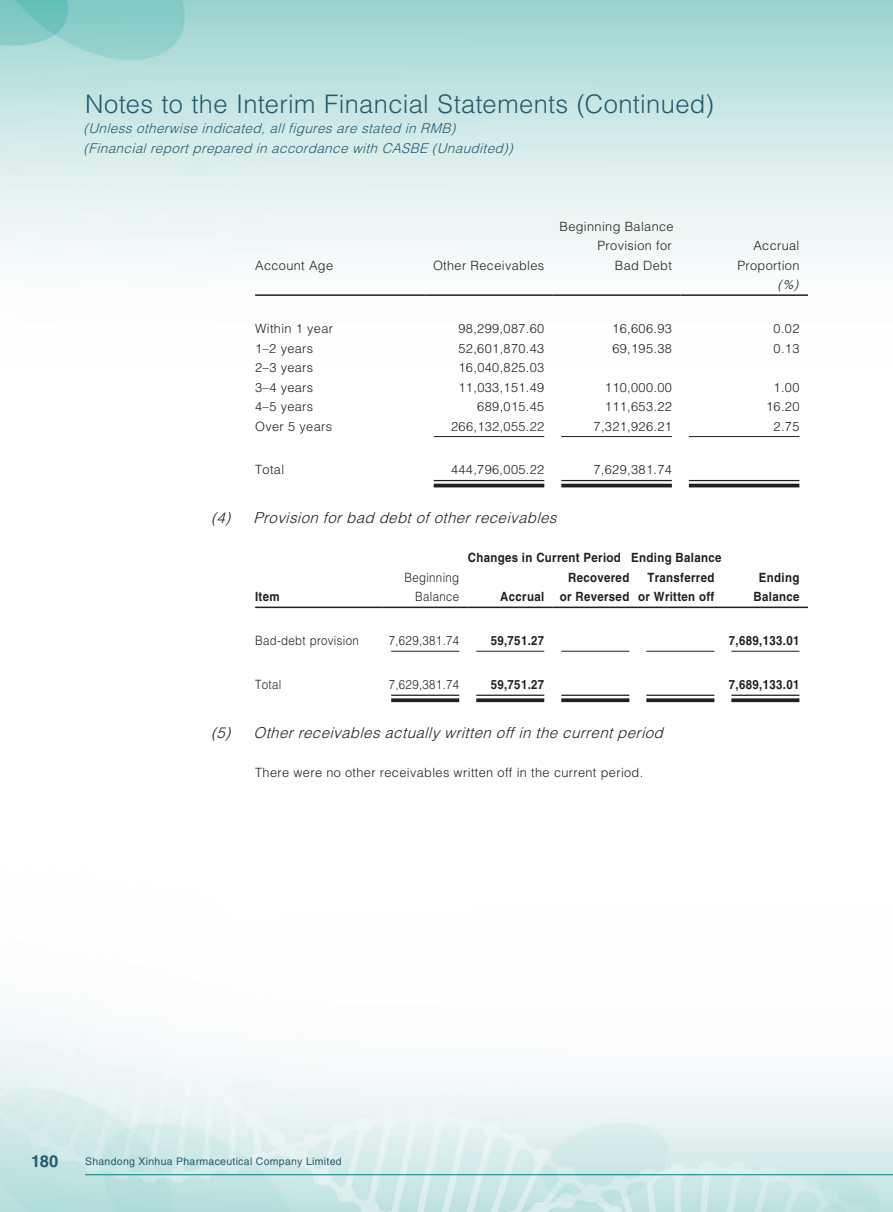
<style>
.page{position:relative;width:893px;height:1212px;background:#fff}
.page>*{position:absolute;margin:0;border:0;box-sizing:border-box;transform-origin:0 0}
.t1{font:300 25.5px "Helvetica LT Std";letter-spacing:.015em;color:#255b6d}
.t2{font:700 16.5px "Helvetica LT Std";color:#255b6d}
.t3{font:italic 300 15px "Helvetica LT Std";color:#231f20}
.t4{font:italic 300 13.5px/19.5px "Helvetica LT Std";color:#255b6d}
.t5{font:300 12.75px/19.5px "Helvetica LT Std";letter-spacing:.03em;color:#231f20;text-align:right}
.t6{font:700 12.75px/19.5px "Helvetica LT Std";letter-spacing:.03em;color:#231f20;text-align:right;scale:.9 1}
.t7{font:300 12.75px/19.5px "Helvetica LT Std";letter-spacing:.03em;color:#231f20;text-align:right;scale:.9 1}
.t8{font:italic 300 12.75px "Helvetica LT Std";color:#231f20}
.t9{font:10.5px "Helvetica LT Std";letter-spacing:.03em;color:#255b6d}
</style>
<div class="page">
<img style="left:0;top:0;width:893px;height:1212px">
<hr style="left:85px;top:1174px;width:808px;height:1px;background:#00827c">
<hr style="left:255px;top:294px;width:170px;height:2px;background:#231f20">
<hr style="left:425px;top:294px;width:128px;height:2px;background:#231f20">
<hr style="left:553px;top:294px;width:127px;height:2px;background:#231f20">
<hr style="left:680px;top:294px;width:128px;height:2px;background:#231f20">
<hr style="left:434px;top:436px;width:110px;height:1px;background:#231f20">
<hr style="left:561px;top:436px;width:111px;height:1px;background:#231f20">
<hr style="left:689px;top:436px;width:110px;height:1px;background:#231f20">
<hr style="left:434px;top:480px;width:110px;height:1px;background:#231f20">
<hr style="left:434px;top:484px;width:110px;height:3px;background:#231f20">
<hr style="left:561px;top:480px;width:111px;height:1px;background:#231f20">
<hr style="left:561px;top:484px;width:111px;height:3px;background:#231f20">
<hr style="left:689px;top:480px;width:110px;height:1px;background:#231f20">
<hr style="left:689px;top:484px;width:110px;height:3px;background:#231f20">
<hr style="left:255px;top:607px;width:128px;height:1px;background:#231f20">
<hr style="left:383px;top:607px;width:85px;height:1px;background:#231f20">
<hr style="left:468px;top:607px;width:85px;height:1px;background:#231f20">
<hr style="left:553px;top:607px;width:85px;height:1px;background:#231f20">
<hr style="left:638px;top:607px;width:85px;height:1px;background:#231f20">
<hr style="left:723px;top:607px;width:85px;height:1px;background:#231f20">
<hr style="left:391px;top:651px;width:68px;height:1px;background:#231f20">
<hr style="left:476px;top:651px;width:68px;height:1px;background:#231f20">
<hr style="left:561px;top:651px;width:68px;height:1px;background:#231f20">
<hr style="left:646px;top:651px;width:68px;height:1px;background:#231f20">
<hr style="left:731px;top:651px;width:68px;height:1px;background:#231f20">
<hr style="left:391px;top:695px;width:68px;height:1px;background:#231f20">
<svg style="left:391px;top:698px;width:68px;height:4px"></svg>
<hr style="left:476px;top:695px;width:68px;height:1px;background:#231f20">
<svg style="left:476px;top:698px;width:68px;height:4px"></svg>
<hr style="left:561px;top:695px;width:68px;height:1px;background:#231f20">
<svg style="left:561px;top:698px;width:68px;height:4px"></svg>
<hr style="left:646px;top:695px;width:68px;height:1px;background:#231f20">
<svg style="left:646px;top:698px;width:68px;height:4px"></svg>
<hr style="left:731px;top:695px;width:68px;height:1px;background:#231f20">
<svg style="left:731px;top:698px;width:68px;height:4px"></svg>
<h1 class="t1" style="left:85px;top:88px;width:630px">Notes to the Interim Financial Statements (Continued)</h1>
<p class="t4" style="left:84px;top:119px;width:435px">(Unlessotherwise indicated,allfiguresare stated in RMB) (Financialreportprepared in accordance with CASBE (Unaudited))</p>
<p class="t5" style="left:255px;top:255px;width:79px">Account Age</p>
<p class="t5" style="left:433px;top:255px;width:113px">Other Receivables</p>
<p class="t5" style="left:559px;top:216px;width:116px">Beginning Balance</p>
<p class="t5" style="left:597px;top:236px;width:76px">Provision for<br>Bad Debt</p>
<p class="t5" style="left:737px;top:236px;width:64px">Accrual<br>Proportion</p>
<p class="t8" style="left:778px;top:276px;width:26px">(%)</p>
<p class="t5" style="left:255px;top:319px;width:79px">Within 1 year</p>
<p class="t5" style="left:458px;top:319px;width:87px">98,299,087.60</p>
<p class="t5" style="left:612px;top:319px;width:61px">16,606.93</p>
<p class="t5" style="left:774px;top:319px;width:27px">0.02</p>
<p class="t5" style="left:255px;top:338px;width:60px">1–2 years</p>
<p class="t5" style="left:458px;top:338px;width:87px">52,601,870.43</p>
<p class="t5" style="left:612px;top:338px;width:61px">69,195.38</p>
<p class="t5" style="left:774px;top:338px;width:27px">0.13</p>
<p class="t5" style="left:255px;top:358px;width:60px">2–3 years</p>
<p class="t5" style="left:459px;top:358px;width:87px">16,040,825.03</p>
<p class="t5" style="left:255px;top:377px;width:60px">3–4 years</p>
<p class="t5" style="left:459px;top:377px;width:87px">11,033,151.49</p>
<p class="t5" style="left:605px;top:377px;width:69px">110,000.00</p>
<p class="t5" style="left:774px;top:377px;width:27px">1.00</p>
<p class="t5" style="left:255px;top:397px;width:60px">4–5 years</p>
<p class="t5" style="left:477px;top:397px;width:69px">689,015.45</p>
<p class="t5" style="left:605px;top:397px;width:69px">111,653.22</p>
<p class="t5" style="left:766px;top:397px;width:35px">16.20</p>
<p class="t5" style="left:255px;top:416px;width:78px">Over 5 years</p>
<p class="t5" style="left:451px;top:416px;width:95px">266,132,055.22</p>
<p class="t5" style="left:594px;top:416px;width:80px">7,321,926.21</p>
<p class="t5" style="left:774px;top:416px;width:27px">2.75</p>
<p class="t5" style="left:255px;top:460px;width:31px">Total</p>
<p class="t5" style="left:451px;top:460px;width:95px">444,796,005.22</p>
<p class="t5" style="left:593px;top:460px;width:80px">7,629,381.74</p>
<p class="t3" style="left:211px;top:508px;width:352px">(4) Provision forbad debtofotherreceivables</p>
<p class="t6" style="left:255px;top:587px;width:29px">Item</p>
<p class="t7" style="left:404px;top:567px;width:62px">Beginning<br>Balance</p>
<p class="t6" style="left:468px;top:548px;width:283px">Changes in Current Period Ending Balance</p>
<p class="t6" style="left:560px;top:567px;width:79px">Recovered or Reversed</p>
<p class="t6" style="left:638px;top:567px;width:86px">Transferred or Written off</p>
<p class="t6" style="left:759px;top:567px;width:46px">Ending</p>
<p class="t6" style="left:500px;top:587px;width:50px">Accrual</p>
<p class="t6" style="left:753px;top:587px;width:53px">Balance</p>
<p class="t7" style="left:255px;top:631px;width:117px">Bad-debt provision</p>
<p class="t7" style="left:389px;top:631px;width:80px">7,629,381.74</p>
<p class="t6" style="left:491px;top:631px;width:61px">59,751.27</p>
<p class="t6" style="left:729px;top:631px;width:80px">7,689,133.01</p>
<p class="t7" style="left:255px;top:675px;width:31px">Total</p>
<p class="t7" style="left:389px;top:675px;width:80px">7,629,381.74</p>
<p class="t6" style="left:491px;top:674px;width:61px">59,751.27</p>
<p class="t6" style="left:729px;top:674px;width:80px">7,689,133.01</p>
<p class="t3" style="left:211px;top:723px;width:458px">(5) Otherreceivablesactuallywritten offin the currentperiod</p>
<p class="t5" style="left:255px;top:762px;width:390px">There were no other receivables written off in the current period.</p>
<p class="t2" style="left:31px;top:1151px;width:29px">180</p>
<p class="t9" style="left:85px;top:1155px;width:258px">Shandong Xinhua Pharmaceutical Company Limited</p>
</div>
